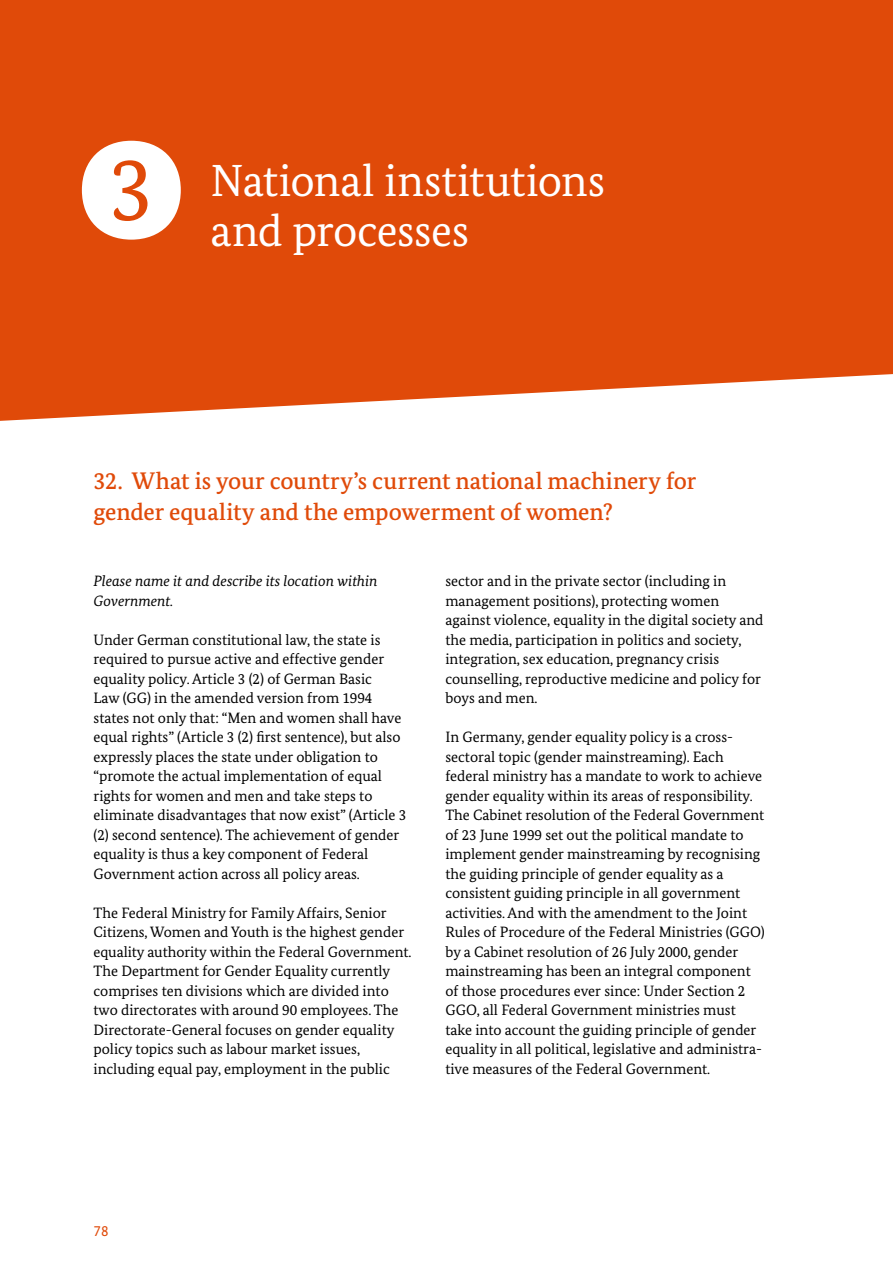
<style>
.page{position:relative;width:893px;height:1263px;background:#fff}
.page>*{position:absolute;margin:0;border:0;box-sizing:border-box;transform-origin:0 0}
.C-Inhalt_HL_C-01_1-H1-HL_Kapitelstart{font:45px/49.5px "Bundes Serif";letter-spacing:-.01em;color:#fff}
.C-Inhalt_HL_C-02-H2-HL_2_ZweiSpalten{font:500 24px/31.5px "Bundes Serif";letter-spacing:-.005em;color:#e04a09}
.D-Inhalt_IS_D-01_1-P-Fließtext{font:15px/19.5px "Bundes Serif";color:#000}
.D-Inhalt_IS_D-01_1-P-Fließtext-2{font:italic 15px/19.5px "Bundes Serif";color:#000}
.t1{font:15px "Bundes Sans";color:#e04a09}
.s1{font-family:"Bundes Serif Kapitelziffern Regular";font-size:90px}
</style>
<div class="page">
<div style="left:0;top:0;width:893px;height:421px;background:#e04a09"></div>
<h1 class="C-Inhalt_HL_C-01_1-H1-HL_Kapitelstart" style="left:210px;top:156px;width:396px;text-indent:-102px"><span class="s1">3</span>National institutions and processes</h1>
<h2 class="C-Inhalt_HL_C-02-H2-HL_2_ZweiSpalten" style="left:94px;top:464px;width:604px">32. What is your country’s current national machinery for gender equality and the empowerment of women?</h2>
<p class="D-Inhalt_IS_D-01_1-P-Fließtext-2" style="left:94px;top:571px;width:286px">Please name it and describe its location within<br>Government.</p>
<p class="D-Inhalt_IS_D-01_1-P-Fließtext" style="left:94px;top:630px;width:314px">Under German constitutional law, the state is required to pursue active and effective gender equality policy. Article 3 (2) of German Basic<br>Law (GG) in the amended version from 1994 states not only that: “Men and women shall have equal rights” (Article 3 (2) first sentence), but also expressly places the state under obligation to “promote the actual implementation of equal rights for women and men and take steps to eliminate disadvantages that now exist” (Article 3 (2) second sentence). The achievement of gender equality is thus a key component of Federal Government action across all policy areas.</p>
<p class="D-Inhalt_IS_D-01_1-P-Fließtext" style="left:94px;top:903px;width:319px">The Federal Ministry for Family Affairs, Senior Citizens, Women and Youth is the highest gender equality authority within the Federal Government.<br>The Department for Gender Equality currently comprises ten divisions which are divided into two directorates with around 90 employees. The Directorate-General focuses on gender equality policy topics such as labour market issues, including equal pay, employment in the public</p>
<p class="D-Inhalt_IS_D-01_1-P-Fließtext" style="left:445px;top:571px;width:320px">sector and in the private sector (including in management positions), protecting women against violence, equality in the digital society and the media, participation in politics and society, integration, sex education, pregnancy crisis counselling, reproductive medicine and policy for boys and men.</p>
<p class="D-Inhalt_IS_D-01_1-P-Fließtext" style="left:445px;top:727px;width:321px">In Germany, gender equality policy is a cross&shy;sectoral topic (gender mainstreaming). Each federal ministry has a mandate to work to achieve gender equality within its areas of responsibility.<br>The Cabinet resolution of the Federal Government of 23 June 1999 set out the political mandate to implement gender mainstreaming by recognising the guiding principle of gender equality as a consistent guiding principle in all government activities. And with the amendment to the Joint Rules of Procedure of the Federal Ministries (GGO) by a Cabinet resolution of 26 July 2000, gender mainstreaming has been an integral component of those procedures ever since: Under Section 2<br>GGO, all Federal Government ministries must take into account the guiding principle of gender equality in all political, legislative and administra&shy;tive measures of the Federal Government.</p>
<p class="t1" style="left:94px;top:1222px;width:16px">78</p>
</div>
